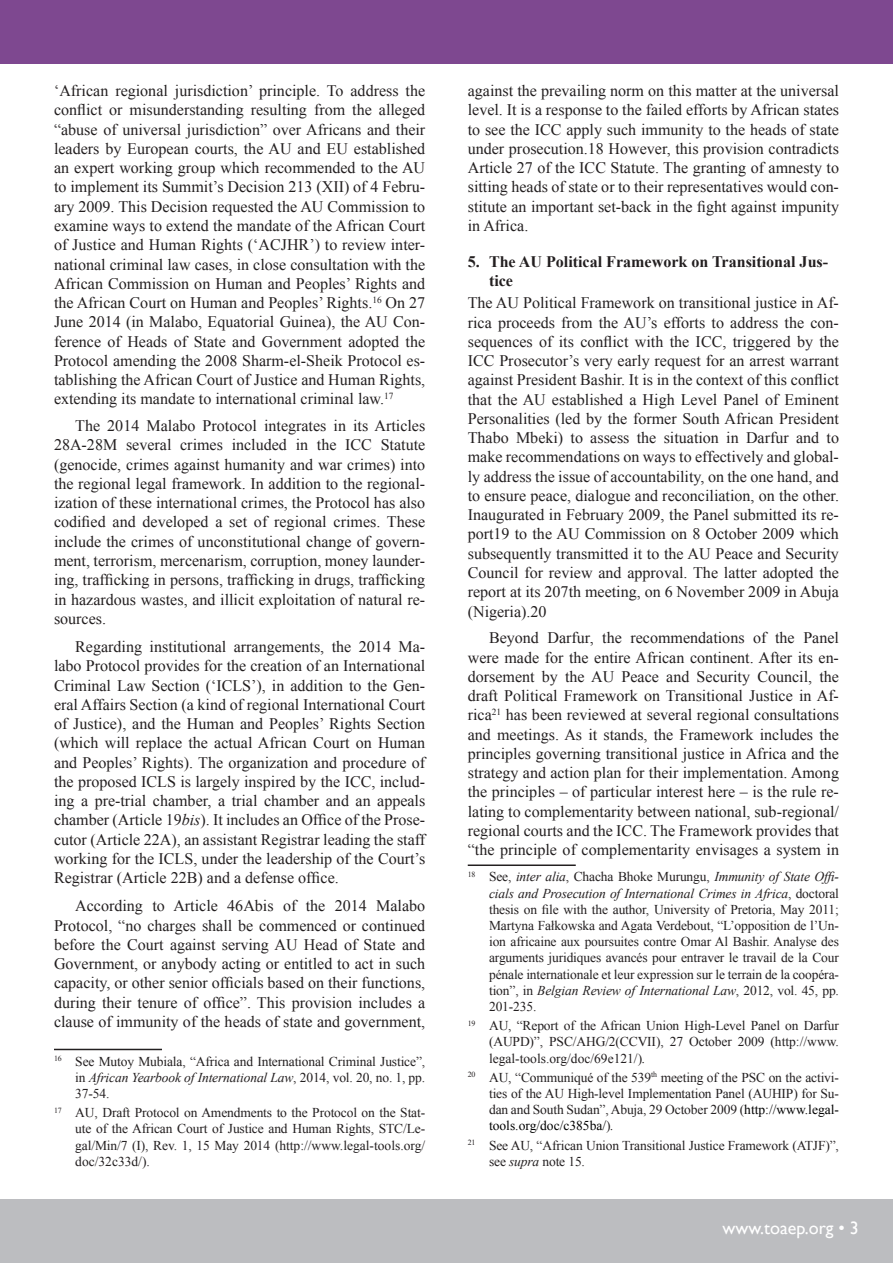
<style>
.page{position:relative;width:893px;height:1263px;background:#fff}
.page>*{position:absolute;margin:0;border:0;box-sizing:border-box;transform-origin:0 0}
.t1{font:18px "Gill Sans";color:#fff}
.Para_mid{font:16.05px/19.2px "Times New Roman";color:#231f20;text-align:justify}
.Para_first{font:16.05px/19.2px "Times New Roman";color:#231f20;text-align:justify}
.t2{font:700 16.05px/19.2px "Times New Roman";color:#231f20}
.FICHL_PB_Footnote{font:13.5px/16.2px "Times New Roman";letter-spacing:-.01em;color:#231f20;text-align:justify}
.s1{font-style:italic}
.s2{color:#000}
</style>
<div class="page">
<div style="left:0;top:1199px;width:893px;height:64px;background:#bcbdc0"></div>
<div style="left:0;top:0;width:893px;height:64px;background:#7e4890"></div>
<hr style="left:54px;top:1049px;width:108px;height:1px;background:#231f20">
<hr style="left:468px;top:864px;width:108px;height:2px;background:#231f20">
<p class="Para_first" style="left:54px;top:81px;width:373px">‘African regional jurisdiction’ principle. To address the conflict or misunderstanding resulting from the alleged “abuse of universal jurisdiction” over Africans and their leaders by European courts, the AU and EU established an expert working group which recommended to the AU to implement its Summit’s Decision 213 (XII) of 4 Febru&shy;ary 2009. This Decision requested the AU Commission to examine ways to extend the mandate of the African Court of Justice and Human Rights (‘ACJHR’) to review inter&shy;national criminal law cases, in close consultation with the African Commission on Human and Peoples’ Rights and the African Court on Human and Peoples’ Rights.<sup>16</sup> On 27<br>June 2014 (in Malabo, Equatorial Guinea), the AU Con&shy;ference of Heads of State and Government adopted the Protocol amending the 2008 Sharm-el-Sheik Protocol es&shy;tablishing the African Court of Justice and Human Rights, extending its mandate to international criminal law.<sup>17</sup></p>
<p class="Para_mid" style="left:54px;top:416px;width:373px;text-indent:21px">The 2014 Malabo Protocol integrates in its Articles 28A-28M several crimes included in the ICC Statute (genocide, crimes against humanity and war crimes) into the regional legal framework. In addition to the regional&shy;ization of these international crimes, the Protocol has also codified and developed a set of regional crimes. These include the crimes of unconstitutional change of govern&shy;ment, terrorism, mercenarism, corruption, money launder&shy;ing, trafficking in persons, trafficking in drugs, trafficking in hazardous wastes, and illicit exploitation of natural re&shy;sources.</p>
<p class="Para_mid" style="left:54px;top:637px;width:373px;text-indent:21px">Regarding institutional arrangements, the 2014 Ma&shy;labo Protocol provides for the creation of an International Criminal Law Section (‘ICLS’), in addition to the Gen&shy;eral Affairs Section (a kind of regional International Court of Justice), and the Human and Peoples’ Rights Section (which will replace the actual African Court on Human and Peoples’ Rights). The organization and procedure of the proposed ICLS is largely inspired by the ICC, includ&shy;ing a pre-trial chamber, a trial chamber and an appeals chamber (Article 19<span class="s1">bis</span>). It includes an Office of the Prose&shy;cutor (Article 22A), an assistant Registrar leading the staff working for the ICLS, under the leadership of the Court’s Registrar (Article 22B) and a defense office.</p>
<p class="Para_mid" style="left:54px;top:896px;width:373px;text-indent:21px">According to Article 46Abis of the 2014 Malabo Protocol, “no charges shall be commenced or continued before the Court against serving AU Head of State and Government, or anybody acting or entitled to act in such capacity, or other senior officials based on their functions, during their tenure of office”. This provision includes a clause of immunity of the heads of state and government,</p>
<p class="FICHL_PB_Footnote" style="left:75px;top:1053px;width:351px;text-indent:-21px"><sup>16</sup> See Mutoy Mubiala, “Africa and International Criminal Justice”, in <span class="s1">African Yearbook of International Law</span>, 2014, vol. 20, no. 1, pp.<br>37-54.</p>
<p class="FICHL_PB_Footnote" style="left:75px;top:1104px;width:351px;text-indent:-21px"><sup>17</sup> AU, Draft Protocol on Amendments to the Protocol on the Stat&shy;ute of the African Court of Justice and Human Rights, STC/Le&shy;gal/Min/7 (I), Rev. 1, 15 May 2014 (http://www.legal-tools.org/ doc/32c33d/).</p>
<p class="Para_first" style="left:468px;top:81px;width:373px">against the prevailing norm on this matter at the universal level. It is a response to the failed efforts by African states to see the ICC apply such immunity to the heads of state under prosecution.18 However, this provision contradicts Article 27 of the ICC Statute. The granting of amnesty to sitting heads of state or to their representatives would con&shy;stitute an important set-back in the fight against impunity in Africa.</p>
<p class="t2" style="left:489px;top:251px;width:341px;text-indent:-21px">5. The AU Political Framework on Transitional Jus&shy;tice</p>
<p class="Para_first" style="left:468px;top:293px;width:373px">The AU Political Framework on transitional justice in Af&shy;rica proceeds from the AU’s efforts to address the con&shy;sequences of its conflict with the ICC, triggered by the ICC Prosecutor’s very early request for an arrest warrant against President Bashir. It is in the context of this conflict that the AU established a High Level Panel of Eminent Personalities (led by the former South African President Thabo Mbeki) to assess the situation in Darfur and to make recommendations on ways to effectively and global&shy;ly address the issue of accountability, on the one hand, and to ensure peace, dialogue and reconciliation, on the other.<br>Inaugurated in February 2009, the Panel submitted its re&shy;port19 to the AU Commission on 8 October 2009 which subsequently transmitted it to the AU Peace and Security Council for review and approval. The latter adopted the report at its 207th meeting, on 6 November 2009 in Abuja (Nigeria).20</p>
<p class="Para_mid" style="left:468px;top:628px;width:373px;text-indent:21px">Beyond Darfur, the recommendations of the Panel were made for the entire African continent. After its en&shy;dorsement by the AU Peace and Security Council, the draft Political Framework on Transitional Justice in Af&shy;rica<sup>21</sup> has been reviewed at several regional consultations and meetings. As it stands, the Framework includes the principles governing transitional justice in Africa and the strategy and action plan for their implementation. Among the principles – of particular interest here – is the rule re&shy;lating to complementarity between national, sub-regional/ regional courts and the ICC. The Framework provides that “the principle of complementarity envisages a system in</p>
<p class="FICHL_PB_Footnote" style="left:489px;top:869px;width:351px;text-indent:-21px"><sup>18</sup> See, <span class="s1">inter alia</span>, Chacha Bhoke Murungu, <span class="s1">Immunity of State Offi&shy;cials and Prosecution of International Crimes in Africa</span>, doctoral thesis on file with the author, University of Pretoria, May 2011; Martyna Fałkowska and Agata Verdebout, “L’opposition de l’Un&shy;ion africaine aux poursuites contre Omar Al Bashir. Analyse des arguments juridiques avancés pour entraver le travail de la Cour pénale internationale et leur expression sur le terrain de la coopéra&shy;tion”, in <span class="s1">Belgian Review of International Law</span>, 2012, vol. 45, pp.<br>201-235.</p>
<p class="FICHL_PB_Footnote" style="left:489px;top:1017px;width:351px;text-indent:-21px"><sup>19</sup> AU, “Report of the African Union High-Level Panel on Darfur (AUPD)”, PSC/AHG/2(CCVII), 27 October 2009 (http://www. legal-tools.org/doc/69e121/)<span class="s1">.</span></p>
<p class="FICHL_PB_Footnote" style="left:489px;top:1069px;width:351px;text-indent:-21px"><sup>20</sup> AU, “Communiqué of the 539<sup>th</sup> meeting of the PSC on the activi&shy;ties of the AU High-level Implementation Panel (AUHIP) for Su&shy;dan and South Sudan”, Abuja, 29 October 2009 (<span class="s2">http://www.legal&shy;tools.org/doc/c385ba/</span>)<span class="s1">.</span></p>
<p class="FICHL_PB_Footnote" style="left:489px;top:1137px;width:351px;text-indent:-21px"><sup>21</sup> See AU, “African Union Transitional Justice Framework (ATJF)”, see <span class="s1">supra</span> note 15.</p>
<p class="t1" style="left:722px;top:1218px;width:138px">www.toaep.org • 3</p>
</div>
